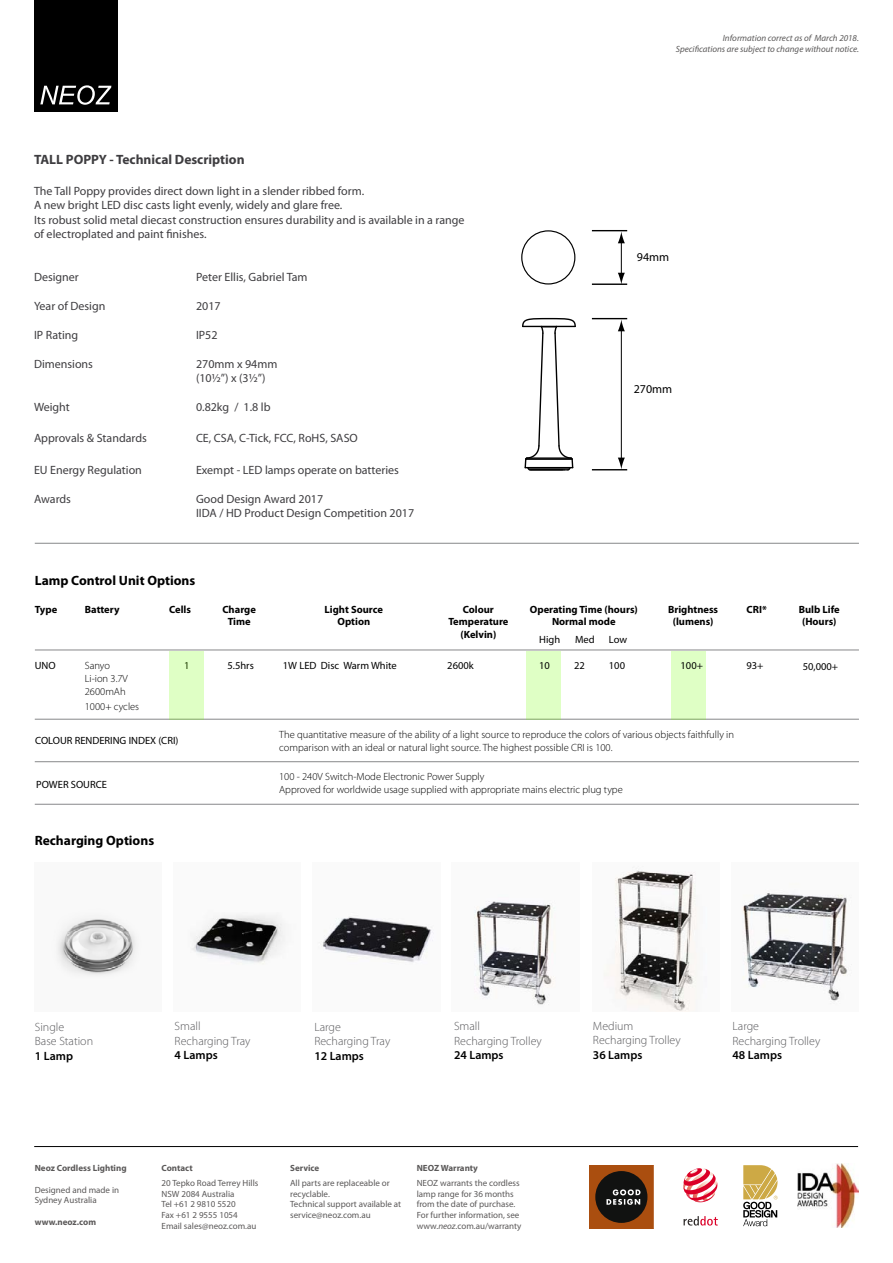
<style>
.page{position:relative;width:893px;height:1263px;background:#fff}
.page>*{position:absolute;margin:0;border:0;box-sizing:border-box;transform-origin:0 0}
.t1{font:19.5px "Myriad";color:#000}
.t2{font:700 13.5px "Myriad Pro";color:#000}
.t3{font:700 13.5px "Myriad Pro";color:#3e3d40}
.t4{font:12px/14.4px "Myriad Pro";color:#3e3d40}
.t5{font:300 12px "Myriad Pro";color:#59595c}
.t6{font:600 12px "Myriad Pro";color:#000}
.t7{font:12px "Myriad Pro";color:#000}
.t8{font:300 10.5px/12.6px "Myriad Pro";color:#000}
.t9{font:700 10.5px/12.6px "Myriad Pro";color:#000;text-align:center}
.t10{font:10.5px "Myriad Pro";color:#000}
.t11{font:9px/10.8px "Myriad Pro";color:#5b5959}
.t12{font:italic 9px "Myriad Pro";color:#5b5959}
.t13{font:700 9px "Myriad Pro";color:#5b5959}
.s1{font-style:italic}
</style>
<div class="page">
<hr style="left:35px;top:650px;width:824px;height:1px;background:#87888a">
<hr style="left:35px;top:719px;width:824px;height:1px;background:#87888a">
<hr style="left:35px;top:761px;width:824px;height:1px;background:#87888a">
<hr style="left:35px;top:804px;width:824px;height:1px;background:#87888a">
<hr style="left:35px;top:543px;width:824px;height:1px;background:#87888a">
<hr style="left:34px;top:1146px;width:824px;height:1px;background:#000">
<div style="left:34px;top:0;width:84px;height:112px;background:#000"></div>
<svg style="left:40px;top:85px;width:71px;height:20px"></svg>
<div style="left:526px;top:651px;width:35px;height:69px;background:#dfffc5"></div>
<div style="left:671px;top:651px;width:35px;height:69px;background:#dfffc5"></div>
<div style="left:169px;top:651px;width:34px;height:69px;background:#dfffc5"></div>
<img style="left:56px;top:915px;width:82px;height:61px">
<img style="left:191px;top:914px;width:94px;height:51px">
<img style="left:319px;top:915px;width:115px;height:48px">
<img style="left:474px;top:901px;width:81px;height:104px">
<img style="left:604px;top:867px;width:93px;height:144px">
<img style="left:742px;top:893px;width:110px;height:109px">
<svg style="left:683px;top:1168px;width:34px;height:34px"></svg>
<svg style="left:684px;top:1216px;width:34px;height:9px"></svg>
<svg style="left:743px;top:1165px;width:35px;height:61px"></svg>
<img style="left:797px;top:1164px;width:62px;height:64px">
<div style="left:590px;top:1165px;width:63px;height:64px;background:#aa4e0f"></div>
<div style="left:595px;top:1171px;width:52px;height:52px;background:#111211;border-radius:50%"></div>
<svg style="left:606px;top:1189px;width:34px;height:16px"></svg>
<hr style="left:592px;top:230px;width:35px;height:1px;background:#000">
<hr style="left:592px;top:283px;width:35px;height:2px;background:#000">
<hr style="left:621px;top:241px;width:1px;height:34px;background:#000">
<svg style="left:618px;top:273px;width:7px;height:11px"></svg>
<svg style="left:618px;top:231px;width:7px;height:12px"></svg>
<hr style="left:592px;top:318px;width:35px;height:1px;background:#000">
<hr style="left:592px;top:469px;width:35px;height:1px;background:#000">
<hr style="left:621px;top:329px;width:1px;height:131px;background:#000">
<svg style="left:618px;top:458px;width:7px;height:11px"></svg>
<svg style="left:618px;top:319px;width:7px;height:12px"></svg>
<div style="left:521px;top:230px;width:54px;height:55px;border:1px solid #000;border-radius:50%"></div>
<svg style="left:522px;top:317px;width:54px;height:154px"></svg>
<hr style="left:523px;top:326px;width:52px;height:1px;background:#000">
<p class="t3" style="left:34px;top:151px;width:212px">TALL POPPY - Technical Description</p>
<p class="t4" style="left:34px;top:184px;width:332px">The Tall Poppy provides direct down light in a slender ribbed form.</p>
<p class="t4" style="left:34px;top:198px;width:310px">A new bright LED disc casts light evenly, widely and glare free.</p>
<p class="t4" style="left:34px;top:212px;width:432px">Its robust solid metal diecast construction ensures durability and is available in a range of electroplated and paint finishes.</p>
<p class="t4" style="left:34px;top:270px;width:46px">Designer</p>
<p class="t4" style="left:196px;top:270px;width:113px">Peter Ellis, Gabriel Tam</p>
<p class="t4" style="left:34px;top:299px;width:73px">Year of Design</p>
<p class="t4" style="left:196px;top:299px;width:26px">2017</p>
<p class="t4" style="left:34px;top:328px;width:46px">IP Rating</p>
<p class="t4" style="left:196px;top:328px;width:23px">IP52</p>
<p class="t4" style="left:34px;top:356px;width:61px">Dimensions</p>
<p class="t4" style="left:196px;top:356px;width:83px">270mm x 94mm</p>
<p class="t4" style="left:196px;top:371px;width:71px">(10½”) x (3½”)</p>
<p class="t4" style="left:34px;top:400px;width:37px">Weight</p>
<p class="t4" style="left:196px;top:400px;width:76px">0.82kg / 1.8 lb</p>
<p class="t4" style="left:34px;top:430px;width:114px">Approvals &amp; Standards</p>
<p class="t4" style="left:196px;top:430px;width:163px">CE, CSA, C-Tick, FCC, RoHS, SASO</p>
<p class="t4" style="left:34px;top:463px;width:109px">EU Energy Regulation</p>
<p class="t4" style="left:196px;top:463px;width:204px">Exempt - LED lamps operate on batteries</p>
<p class="t4" style="left:34px;top:491px;width:38px">Awards</p>
<p class="t4" style="left:196px;top:491px;width:129px">Good Design Award 2017</p>
<p class="t4" style="left:196px;top:506px;width:220px">IIDA / HD Product Design Competition 2017</p>
<p class="t12" style="left:723px;top:32px;width:138px">Information correct as of March 2018.</p>
<p class="t12" style="left:676px;top:43px;width:185px">Specifications are subject to change without notice.</p>
<p class="t7" style="left:637px;top:250px;width:34px">94mm</p>
<p class="t1" style="left:636px;top:251px;width:54px">94mm</p>
<p class="t7" style="left:634px;top:382px;width:40px">270mm</p>
<p class="t2" style="left:35px;top:572px;width:162px">Lamp Control Unit Options</p>
<p class="t9" style="left:35px;top:602px;width:24px">Type</p>
<p class="t9" style="left:222px;top:602px;width:35px">Charge<br>Time</p>
<p class="t9" style="left:85px;top:602px;width:36px">Battery</p>
<p class="t9" style="left:668px;top:602px;width:52px">Brightness</p>
<p class="t9" style="left:673px;top:615px;width:42px">(lumens)</p>
<p class="t9" style="left:169px;top:602px;width:23px">Cells</p>
<p class="t9" style="left:530px;top:602px;width:110px">Operating Time (hours)</p>
<p class="t9" style="left:552px;top:615px;width:65px">Normal mode</p>
<p class="t10" style="left:539px;top:633px;width:23px">High</p>
<p class="t10" style="left:575px;top:633px;width:21px">Med</p>
<p class="t10" style="left:609px;top:633px;width:20px">Low</p>
<p class="t9" style="left:463px;top:602px;width:33px">Colour</p>
<p class="t9" style="left:746px;top:602px;width:22px">CRI*</p>
<p class="t9" style="left:448px;top:615px;width:62px">Temperature</p>
<p class="t9" style="left:460px;top:628px;width:37px">(Kelvin)</p>
<p class="t9" style="left:325px;top:603px;width:60px">Light Source</p>
<p class="t9" style="left:337px;top:615px;width:34px">Option</p>
<p class="t9" style="left:799px;top:603px;width:43px">Bulb Life (Hours)</p>
<p class="t10" style="left:35px;top:659px;width:22px">UNO</p>
<p class="t8" style="left:85px;top:660px;width:27px">Sanyo</p>
<p class="t10" style="left:184px;top:659px;width:7px">1</p>
<p class="t10" style="left:227px;top:659px;width:28px">5.5hrs</p>
<p class="t8" style="left:85px;top:672px;width:45px">Li-ion 3.7V<br>2600mAh</p>
<p class="t8" style="left:85px;top:700px;width:56px">1000+ cycles</p>
<p class="t10" style="left:35px;top:734px;width:145px">COLOUR RENDERING INDEX (CRI)</p>
<p class="t10" style="left:36px;top:777px;width:72px">POWER SOURCE</p>
<p class="t2" style="left:35px;top:832px;width:121px">Recharging Options</p>
<p class="t10" style="left:283px;top:659px;width:115px">1W LED Disc Warm White</p>
<p class="t10" style="left:447px;top:659px;width:28px">2600k</p>
<p class="t10" style="left:539px;top:659px;width:12px">10</p>
<p class="t10" style="left:574px;top:659px;width:12px">22</p>
<p class="t10" style="left:609px;top:659px;width:18px">100</p>
<p class="t10" style="left:681px;top:659px;width:24px">100+</p>
<p class="t10" style="left:746px;top:659px;width:19px">93+</p>
<p class="t10" style="left:803px;top:660px;width:37px">50,000+</p>
<p class="t8" style="left:279px;top:729px;width:456px">The quantitative measure of the ability of a light source to reproduce the colors of various objects faithfully in comparison with an ideal or natural light source. The highest possible CRI is 100.</p>
<p class="t8" style="left:279px;top:770px;width:207px">100 - 240V Switch-Mode Electronic Power Supply</p>
<p class="t8" style="left:279px;top:783px;width:345px">Approved for worldwide usage supplied with appropriate mains electric plug type</p>
<p class="t5" style="left:35px;top:1020px;width:31px">Single</p>
<p class="t5" style="left:35px;top:1034px;width:60px">Base Station</p>
<p class="t6" style="left:35px;top:1048px;width:40px">1 Lamp</p>
<p class="t5" style="left:175px;top:1020px;width:27px">Small</p>
<p class="t5" style="left:175px;top:1034px;width:77px">Recharging Tray</p>
<p class="t6" style="left:175px;top:1047px;width:45px">4 Lamps</p>
<p class="t5" style="left:314px;top:1020px;width:28px">Large</p>
<p class="t5" style="left:314px;top:1034px;width:77px">Recharging Tray</p>
<p class="t6" style="left:314px;top:1048px;width:51px">12 Lamps</p>
<p class="t5" style="left:454px;top:1020px;width:27px">Small</p>
<p class="t5" style="left:454px;top:1034px;width:89px">Recharging Trolley</p>
<p class="t6" style="left:454px;top:1047px;width:51px">24 Lamps</p>
<p class="t13" style="left:35px;top:1162px;width:93px">Neoz Cordless Lighting</p>
<p class="t11" style="left:35px;top:1184px;width:86px">Designed and made in</p>
<p class="t11" style="left:35px;top:1195px;width:63px">Sydney Australia</p>
<p class="t13" style="left:35px;top:1216px;width:63px">www.neoz.com</p>
<p class="t13" style="left:162px;top:1162px;width:33px">Contact</p>
<p class="t11" style="left:162px;top:1177px;width:98px">20 Tepko Road Terrey Hills</p>
<p class="t11" style="left:162px;top:1188px;width:74px">NSW 2084 Australia</p>
<p class="t11" style="left:162px;top:1199px;width:76px">Tel +61 2 9810 5520</p>
<p class="t11" style="left:162px;top:1210px;width:78px">Fax +61 2 9555 1054</p>
<p class="t11" style="left:162px;top:1220px;width:96px">Email sales@neoz.com.au</p>
<p class="t13" style="left:290px;top:1162px;width:31px">Service</p>
<p class="t11" style="left:290px;top:1177px;width:101px">All parts are replaceable or recyclable.</p>
<p class="t11" style="left:290px;top:1199px;width:113px">Technical support available at service@neoz.com.au</p>
<p class="t13" style="left:417px;top:1162px;width:63px">NEOZ Warranty</p>
<p class="t11" style="left:417px;top:1177px;width:104px">NEOZ warrants the cordless lamp range for 36 months from the date of purchase.<br>For further information, see</p>
<p class="t11" style="left:417px;top:1220px;width:106px">www.<span class="s1">neoz</span>.com.au/warranty</p>
<p class="t5" style="left:593px;top:1019px;width:42px">Medium</p>
<p class="t5" style="left:593px;top:1034px;width:89px">Recharging Trolley</p>
<p class="t6" style="left:593px;top:1047px;width:51px">36 Lamps</p>
<p class="t5" style="left:732px;top:1020px;width:28px">Large</p>
<p class="t5" style="left:732px;top:1034px;width:89px">Recharging Trolley</p>
<p class="t6" style="left:732px;top:1047px;width:51px">48 Lamps</p>
</div>
